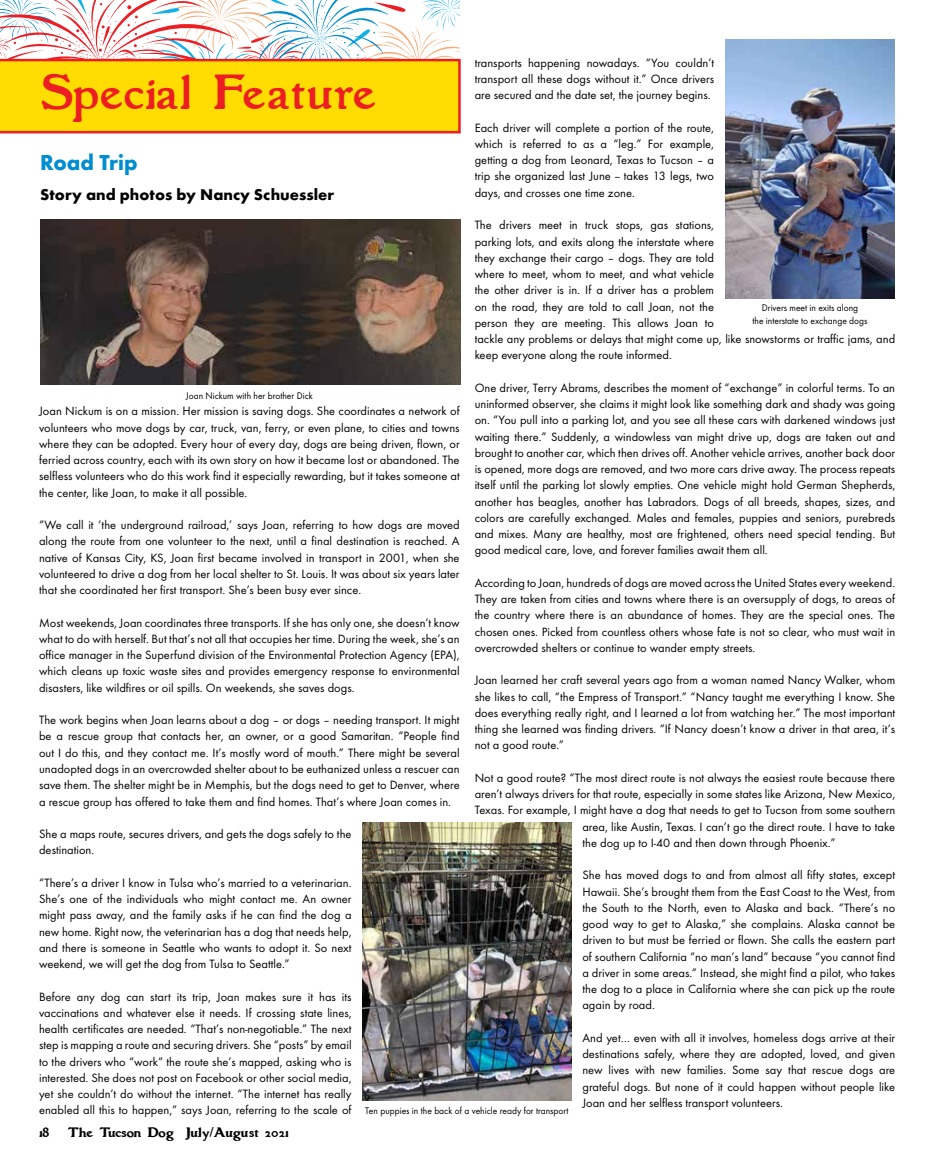
<style>
.page{position:relative;width:934px;height:1159px;background:#fff}
.page>*{position:absolute;margin:0;border:0;box-sizing:border-box;transform-origin:0 0}
.t1{font:45px "Grantham";color:#ed1d24}
.t2{font:700 22.5px "Futura T";color:#008dd0}
.t3{font:700 16.25px "Futura T";color:#000}
.t4{font:12.5px/16.2px "Futura T";color:#000;text-align:justify}
.t5{font:700 12.5px "Grantham";color:#000}
.t6{font:10px/12.5px "Futura T";color:#000;text-align:center;scale:.95 1}
</style>
<div class="page">
<svg style="left:0;top:0;width:461px;height:133px"></svg>
<img style="left:40px;top:219px;width:421px;height:166px">
<img style="left:725px;top:39px;width:169px;height:259px">
<img style="left:363px;top:822px;width:208px;height:278px">
<p class="t4" style="left:475px;top:54px;width:241px">transports happening nowadays. “You couldn’t transport all these dogs without it.” Once drivers are secured and the date set, the journey begins.</p>
<p class="t4" style="left:475px;top:119px;width:241px">Each driver will complete a portion of the route, which is referred to as a “leg.” For example, getting a dog from Leonard, Texas to Tucson – a trip she organized last June -- takes 13 legs, two days, and crosses one time zone.</p>
<p class="t4" style="left:475px;top:217px;width:422px;text-align:left">The drivers meet in truck stops, gas stations,<br>parking lots, and exits along the interstate where<br>they exchange their cargo – dogs. They are told<br>where to meet, whom to meet, and what vehicle<br>the other driver is in. If a driver has a problem<br>on the road, they are told to call Joan, not the<br>person they are meeting. This allows Joan to<br>tackle any problems or delays that might come up, like snowstorms or traffic jams, and keep everyone along the route informed.</p>
<p class="t4" style="left:475px;top:379px;width:422px">One driver, Terry Abrams, describes the moment of “exchange” in colorful terms. To an uninformed observer, she claims it might look like something dark and shady was going on. “You pull into a parking lot, and you see all these cars with darkened windows just waiting there.” Suddenly, a windowless van might drive up, dogs are taken out and brought to another car, which then drives off. Another vehicle arrives, another back door is opened, more dogs are removed, and two more cars drive away. The process repeats itself until the parking lot slowly empties. One vehicle might hold German Shepherds, another has beagles, another has Labradors. Dogs of all breeds, shapes, sizes, and colors are carefully exchanged. Males and females, puppies and seniors, purebreds and mixes. Many are healthy, most are frightened, others need special tending. But good medical care, love, and forever families await them all.</p>
<p class="t4" style="left:475px;top:574px;width:422px">According to Joan, hundreds of dogs are moved across the United States every weekend.<br>They are taken from cities and towns where there is an oversupply of dogs, to areas of the country where there is an abundance of homes. They are the special ones. The chosen ones. Picked from countless others whose fate is not so clear, who must wait in overcrowded shelters or continue to wander empty streets.</p>
<p class="t4" style="left:475px;top:672px;width:422px">Joan learned her craft several years ago from a woman named Nancy Walker, whom she likes to call, “the Empress of Transport.” “Nancy taught me everything I know. She does everything really right, and I learned a lot from watching her.” The most important thing she learned was finding drivers. “If Nancy doesn’t know a driver in that area, it’s not a good route.”</p>
<p class="t4" style="left:475px;top:769px;width:422px">Not a good route? “The most direct route is not always the easiest route because there</p>
<p class="t4" style="left:475px;top:786px;width:422px">aren’t always drivers for that route, especially in some states like Arizona, New Mexico,</p>
<p class="t4" style="left:475px;top:802px;width:422px">Texas. For example, I might have a dog that needs to get to Tucson from some southern</p>
<p class="t4" style="left:582px;top:818px;width:314px">area, like Austin, Texas. I can’t go the direct route. I have to take</p>
<p class="t4" style="left:582px;top:834px;width:255px">the dog up to I-40 and then down through Phoenix.”</p>
<p class="t4" style="left:582px;top:867px;width:314px">She has moved dogs to and from almost all fifty states, except Hawaii. She’s brought them from the East Coast to the West, from the South to the North, even to Alaska and back. “There’s no good way to get to Alaska,” she complains. Alaska cannot be driven to but must be ferried or flown. She calls the eastern part of southern California “no man’s land” because “you cannot find a driver in some areas.” Instead, she might find a pilot, who takes the dog to a place in California where she can pick up the route again by road.</p>
<p class="t4" style="left:582px;top:1029px;width:314px">And yet… even with all it involves, homeless dogs arrive at their destinations safely, where they are adopted, loved, and given new lives with new families. Some say that rescue dogs are grateful dogs. But none of it could happen without people like Joan and her selfless transport volunteers.</p>
<h1 class="t1" style="left:40px;top:69px;width:337px">Special Feature</h1>
<h2 class="t2" style="left:40px;top:150px;width:99px">Road Trip</h2>
<h3 class="t3" style="left:40px;top:185px;width:296px">Story and photos by Nancy Schuessler</h3>
<p class="t6" style="left:752px;top:301px;width:123px">Drivers meet in exits along<br>the interstate to exchange dogs</p>
<p class="t6" style="left:186px;top:389px;width:135px">Joan Nickum with her brother Dick</p>
<p class="t4" style="left:39px;top:403px;width:422px">Joan Nickum is on a mission. Her mission is saving dogs. She coordinates a network of volunteers who move dogs by car, truck, van, ferry, or even plane, to cities and towns where they can be adopted. Every hour of every day, dogs are being driven, flown, or ferried across country, each with its own story on how it became lost or abandoned. The selfless volunteers who do this work find it especially rewarding, but it takes someone at the center, like Joan, to make it all possible.</p>
<p class="t4" style="left:39px;top:517px;width:422px">“We call it ‘the underground railroad,’ says Joan, referring to how dogs are moved along the route from one volunteer to the next, until a final destination is reached. A native of Kansas City, KS, Joan first became involved in transport in 2001, when she volunteered to drive a dog from her local shelter to St. Louis. It was about six years later that she coordinated her first transport. She’s been busy ever since.</p>
<p class="t4" style="left:39px;top:614px;width:422px">Most weekends, Joan coordinates three transports. If she has only one, she doesn’t know what to do with herself. But that’s not all that occupies her time. During the week, she’s an office manager in the Superfund division of the Environmental Protection Agency (EPA), which cleans up toxic waste sites and provides emergency response to environmental disasters, like wildfires or oil spills. On weekends, she saves dogs.</p>
<p class="t4" style="left:39px;top:712px;width:422px">The work begins when Joan learns about a dog – or dogs – needing transport. It might be a rescue group that contacts her, an owner, or a good Samaritan. “People find out I do this, and they contact me. It’s mostly word of mouth.” There might be several unadopted dogs in an overcrowded shelter about to be euthanized unless a rescuer can save them. The shelter might be in Memphis, but the dogs need to get to Denver, where a rescue group has offered to take them and find homes. That’s where Joan comes in.</p>
<p class="t4" style="left:39px;top:825px;width:314px">She a maps route, secures drivers, and gets the dogs safely to the destination.</p>
<p class="t4" style="left:39px;top:874px;width:314px">“There’s a driver I know in Tulsa who’s married to a veterinarian.<br>She’s one of the individuals who might contact me. An owner might pass away, and the family asks if he can find the dog a new home. Right now, the veterinarian has a dog that needs help, and there is someone in Seattle who wants to adopt it. So next weekend, we will get the dog from Tulsa to Seattle.”</p>
<p class="t4" style="left:39px;top:988px;width:314px">Before any dog can start its trip, Joan makes sure it has its vaccinations and whatever else it needs. If crossing state lines, health certificates are needed. “That’s non-negotiable.” The next step is mapping a route and securing drivers. She “posts” by email to the drivers who “work” the route she’s mapped, asking who is interested. She does not post on Facebook or other social media, yet she couldn’t do without the internet. “The internet has really enabled all this to happen,” says Joan, referring to the scale of</p>
<p class="t6" style="left:365px;top:1104px;width:215px">Ten puppies in the back of a vehicle ready for transport</p>
<p class="t5" style="left:39px;top:1126px;width:11px">18</p>
<p class="t5" style="left:68px;top:1126px;width:222px">The Tucson Dog July/August 2021</p>
</div>
